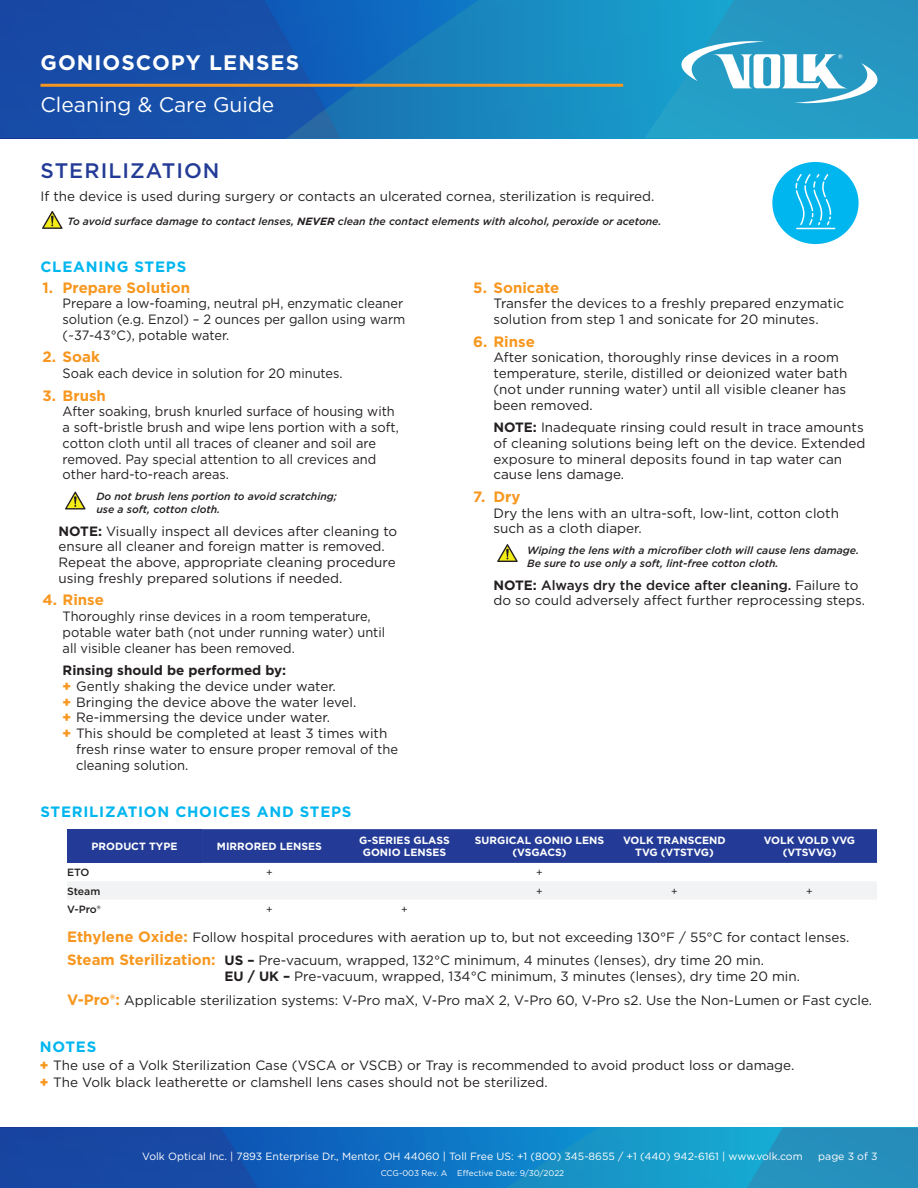
<style>
.page{position:relative;width:918px;height:1188px;background:#fff}
.page>*{position:absolute;margin:0;border:0;box-sizing:border-box;transform-origin:0 0}
.t1{font:21px "Gotham";color:#fff}
.t2{font:700 21px "Gotham";letter-spacing:.05em;color:#fff}
.t3{font:500 21px "Gotham";letter-spacing:.05em;color:#233b96}
.t4{font:700 15px "Gotham";color:#f7971f}
.t5{font:700 15px "Gotham";letter-spacing:.05em;color:#00b6ef}
.t6{font:13.5px/15.8px "Gotham";color:#231f20}
.t7{font:13.5px/15.8px "Gotham";color:#231f20;scale:.95 1}
.t8{font:700 13.5px "Gotham";color:#231f20}
.t9{font:13.5px "Gotham";color:#231f20;scale:.96 1}
.t10{font:italic 500 10.5px/13.5px "Gotham";color:#231f20}
.Chart_Headings_White{font:700 10.5px/12px "Gotham";color:#fff;text-align:center}
.t11{font:10.5px "Gotham";color:#fff}
.Chart_Left_Column_7{font:500 10.5px "Gotham";color:#231f20}
.Chart_Centered_7_8{font:10.5px "Gotham";color:#231f20}
.t12{font:8.25px "Gotham";color:#fff}
.s1{font-weight:700}
.s2{font-weight:900;color:#f7971f}
.s3{font-weight:500}
.s4{font-weight:700;font-size:15px;color:#f7971f}
</style>
<div class="page">
<svg style="left:0;top:1128px;width:739px;height:60px;background:#136cb9"></svg>
<svg style="left:739px;top:1128px;width:179px;height:60px;background:#2393bf"></svg>
<svg style="left:0;top:0;width:645px;height:138px;background:#1768b3"></svg>
<hr style="left:40px;top:84px;width:583px;height:3px;background:#f7971f">
<svg style="left:645px;top:0;width:273px;height:138px;background:#37a4ca"></svg>
<svg style="left:42px;top:211px;width:21px;height:18px"></svg>
<svg style="left:497px;top:544px;width:21px;height:18px"></svg>
<svg style="left:65px;top:492px;width:21px;height:17px"></svg>
<div style="left:67px;top:829px;width:135px;height:34px;background:#233b96"></div>
<div style="left:202px;top:829px;width:675px;height:34px;background:#233b96"></div>
<div style="left:67px;top:882px;width:810px;height:17px;background:#f2f3f4"></div>
<div style="left:772px;top:162px;width:87px;height:82px;background:#00b6ef;border-radius:50%"></div>
<svg style="left:795px;top:174px;width:41px;height:56px"></svg>
<h1 class="t2" style="left:40px;top:49px;width:260px">GONIOSCOPY LENSES</h1>
<h1 class="t1" style="left:40px;top:91px;width:235px">Cleaning &amp; Care Guide</h1>
<p class="t3" style="left:40px;top:157px;width:181px">STERILIZATION</p>
<p class="t6" style="left:40px;top:188px;width:615px">If the device is used during surgery or contacts an ulcerated cornea, sterilization is required.</p>
<p class="t10" style="left:68px;top:214px;width:596px">To avoid surface damage to contact lenses, <span class="s1">NEVER</span> clean the contact elements with alcohol, peroxide or acetone.</p>
<p class="t5" style="left:40px;top:256px;width:147px">CLEANING STEPS</p>
<p class="t4" style="left:42px;top:277px;width:149px">1. Prepare Solution</p>
<p class="t7" style="left:63px;top:295px;width:362px">Prepare a low-foaming, neutral pH, enzymatic cleaner solution (e.g. Enzol) – 2 ounces per gallon using warm (~37-43°C), potable water.</p>
<p class="t4" style="left:42px;top:347px;width:59px">2. Soak</p>
<p class="t7" style="left:63px;top:365px;width:296px">Soak each device in solution for 20 minutes.</p>
<p class="t4" style="left:42px;top:385px;width:65px">3. Brush</p>
<p class="t7" style="left:63px;top:403px;width:355px">After soaking, brush knurled surface of housing with a soft-bristle brush and wipe lens portion with a soft, cotton cloth until all traces of cleaner and soil are removed. Pay special attention to all crevices and other hard-to-reach areas.</p>
<p class="t10" style="left:96px;top:489px;width:242px">Do not brush lens portion to avoid scratching; use a soft, cotton cloth.</p>
<p class="t6" style="left:59px;top:523px;width:340px"><span class="s1">NOTE:</span> Visually inspect all devices after cleaning to ensure all cleaner and foreign matter is removed.<br>Repeat the above, appropriate cleaning procedure using freshly prepared solutions if needed.</p>
<p class="t4" style="left:42px;top:590px;width:63px">4. Rinse</p>
<p class="t7" style="left:63px;top:608px;width:341px">Thoroughly rinse devices in a room temperature, potable water bath (not under running water) until all visible cleaner has been removed.</p>
<p class="t8" style="left:63px;top:661px;width:225px">Rinsing should be performed by:</p>
<p class="t6" style="left:63px;top:678px;width:275px"><span class="s2">+</span> Gently shaking the device under water.</p>
<p class="t6" style="left:63px;top:694px;width:295px"><span class="s2">+</span> Bringing the device above the water level.</p>
<p class="t6" style="left:63px;top:709px;width:269px"><span class="s2">+</span> Re-immersing the device under water.</p>
<p class="t6" style="left:63px;top:725px;width:326px"><span class="s2">+</span> This should be completed at least 3 times with</p>
<p class="t6" style="left:76px;top:741px;width:324px">fresh rinse water to ensure proper removal of the</p>
<p class="t9" style="left:76px;top:756px;width:118px">cleaning solution.</p>
<p class="t4" style="left:473px;top:277px;width:88px">5. Sonicate</p>
<p class="t6" style="left:493px;top:295px;width:352px">Transfer the devices to a freshly prepared enzymatic solution from step 1 and sonicate for 20 minutes.</p>
<p class="t4" style="left:473px;top:331px;width:63px">6. Rinse</p>
<p class="t6" style="left:493px;top:349px;width:355px">After sonication, thoroughly rinse devices in a room temperature, sterile, distilled or deionized water bath (not under running water) until all visible cleaner has been removed.</p>
<p class="t6" style="left:493px;top:419px;width:373px"><span class="s1">NOTE:</span> Inadequate rinsing could result in trace amounts of cleaning solutions being left on the device. Extended exposure to mineral deposits found in tap water can cause lens damage.</p>
<p class="t4" style="left:473px;top:487px;width:49px">7. Dry</p>
<p class="t6" style="left:493px;top:505px;width:347px">Dry the lens with an ultra-soft, low-lint, cotton cloth such as a cloth diaper.</p>
<p class="t10" style="left:527px;top:543px;width:333px">Wiping the lens with a microfiber cloth will cause lens damage.<br>Be sure to use only a soft, lint-free cotton cloth.</p>
<p class="t6" style="left:493px;top:577px;width:373px"><span class="s1">NOTE:</span> <span class="s3">Always dry the device after cleaning.</span> Failure to do so could adversely affect further reprocessing steps.</p>
<p class="t5" style="left:40px;top:801px;width:313px">STERILIZATION CHOICES AND STEPS</p>
<p class="Chart_Headings_White" style="left:92px;top:840px;width:87px">PRODUCT TYPE</p>
<p class="Chart_Headings_White" style="left:217px;top:840px;width:107px">MIRRORED LENSES</p>
<p class="Chart_Headings_White" style="left:359px;top:834px;width:92px">G-SERIES GLASS<br>GONIO LENSES</p>
<p class="Chart_Headings_White" style="left:475px;top:834px;width:131px">SURGICAL GONIO LENS (VSGACS)</p>
<p class="Chart_Headings_White" style="left:623px;top:834px;width:104px">VOLK TRANSCEND<br>TVG (VTSTVG)</p>
<p class="Chart_Headings_White" style="left:764px;top:834px;width:93px">VOLK VOLD VVG (VTSVVG)</p>
<p class="Chart_Left_Column_7" style="left:67px;top:866px;width:24px">ETO</p>
<p class="Chart_Centered_7_8" style="left:266px;top:866px;width:8px">+</p>
<p class="Chart_Centered_7_8" style="left:536px;top:866px;width:8px">+</p>
<p class="Chart_Left_Column_7" style="left:67px;top:884px;width:35px">Steam</p>
<p class="Chart_Centered_7_8" style="left:536px;top:884px;width:8px">+</p>
<p class="Chart_Centered_7_8" style="left:671px;top:884px;width:8px">+</p>
<p class="Chart_Centered_7_8" style="left:806px;top:884px;width:8px">+</p>
<p class="Chart_Left_Column_7" style="left:67px;top:902px;width:35px">V-Pro®</p>
<p class="Chart_Centered_7_8" style="left:266px;top:903px;width:8px">+</p>
<p class="Chart_Centered_7_8" style="left:401px;top:903px;width:8px">+</p>
<p class="t6" style="left:67px;top:929px;width:784px"><span class="s4">Ethylene Oxide:</span> Follow hospital procedures with aeration up to, but not exceeding 130°F / 55°C for contact lenses.</p>
<p class="t6" style="left:67px;top:952px;width:699px"><span class="s4">Steam Sterilization:</span> <span class="s1">US –</span> Pre-vacuum, wrapped, 132°C minimum, 4 minutes (lenses), dry time 20 min.</p>
<p class="t6" style="left:225px;top:968px;width:577px"><span class="s1">EU / UK –</span> Pre-vacuum, wrapped, 134°C minimum, 3 minutes (lenses), dry time 20 min.</p>
<p class="t6" style="left:67px;top:992px;width:807px"><span class="s4">V-Pro®:</span> Applicable sterilization systems: V-Pro maX, V-Pro maX 2, V-Pro 60, V-Pro s2. Use the Non-Lumen or Fast cycle.</p>
<p class="t5" style="left:40px;top:1036px;width:58px">NOTES</p>
<p class="t6" style="left:40px;top:1057px;width:756px"><span class="s2">+</span> The use of a Volk Sterilization Case (VSCA or VSCB) or Tray is recommended to avoid product loss or damage.</p>
<p class="t6" style="left:40px;top:1074px;width:509px"><span class="s2">+</span> The Volk black leatherette or clamshell lens cases should not be sterilized.</p>
<p class="t11" style="left:142px;top:1149px;width:662px">Volk Optical Inc. | 7893 Enterprise Dr., Mentor, OH 44060 | Toll Free US: +1 (800) 345-8655 / +1 (440) 942-6161 | www.volk.com</p>
<p class="t12" style="left:381px;top:1168px;width:185px">CCG-003 Rev. A Effective Date: 9/30/2022</p>
<p class="t11" style="left:818px;top:1149px;width:61px">page 3 of 3</p>
</div>
